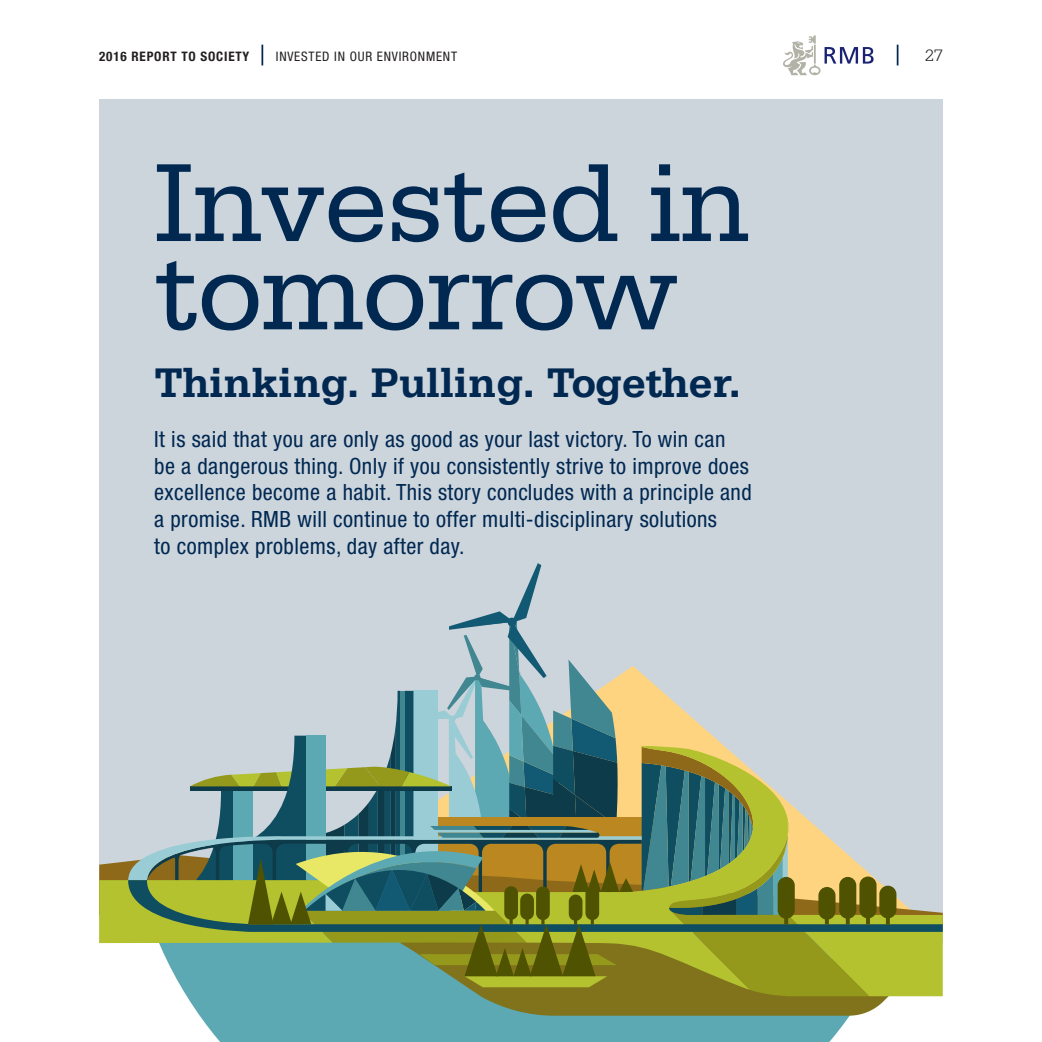
<style>
.page{position:relative;width:1042px;height:1042px;background:#fff}
.page>*{position:absolute;margin:0;border:0;box-sizing:border-box;transform-origin:0 0}
.t1{font:117.25px/88.2px "Serifa";letter-spacing:-.02em;color:#002851}
.t2{font:700 43.57px "Serifa";letter-spacing:-.01em;color:#002851}
.t3{font:condensed 22.4px/26.9px "Helvetica Neue LT Std";letter-spacing:.02em;color:#002851}
.t4{font:300 17.5px "Serifa";color:#231f20}
.t5{font:condensed 13.12px "Helvetica Neue LT Std";letter-spacing:.06em;color:#231f20}
.t6{font:700 condensed 13.12px "Helvetica Neue LT Std";letter-spacing:.06em;color:#231f20}
</style>
<div class="page">
<svg style="left:897px;top:45px;width:1px;height:20px"></svg>
<hr style="left:261px;top:45px;width:2px;height:20px;background:#002851">
<svg style="left:783px;top:35px;width:90px;height:40px"></svg>
<div style="left:99px;top:99px;width:844px;height:844px;background:#ccd4dc"></div>
<div style="left:211px;top:1031px;width:627px;height:11px;background:#5ca8b3"></div>
<div style="left:187px;top:997px;width:670px;height:34px;background:#5ca8b3"></div>
<svg style="left:385px;top:997px;width:503px;height:18px;background:#7a8244"></svg>
<svg style="left:99px;top:861px;width:29px;height:83px;background:#adb031"></svg>
<svg style="left:128px;top:563px;width:815px;height:434px"></svg>
<p class="t6" style="left:99px;top:49px;width:152px">2016 REPORT TO SOCIETY</p>
<p class="t5" style="left:276px;top:49px;width:183px">INVESTED IN OUR ENVIRONMENT</p>
<p class="t4" style="left:925px;top:46px;width:19px">27</p>
<h1 class="t1" style="left:154px;top:158px;width:597px">Invested in tomorrow</h1>
<h2 class="t2" style="left:154px;top:357px;width:588px">Thinking. Pulling. Together.</h2>
<p class="t3" style="left:154px;top:425px;width:599px">It is said that you are only as good as your last victory. To win can<br>be a dangerous thing. Only if you consistently strive to improve does excellence become a habit. This story concludes with a principle and a promise. RMB will continue to offer multi-disciplinary solutions<br>to complex problems, day after day.</p>
</div>
